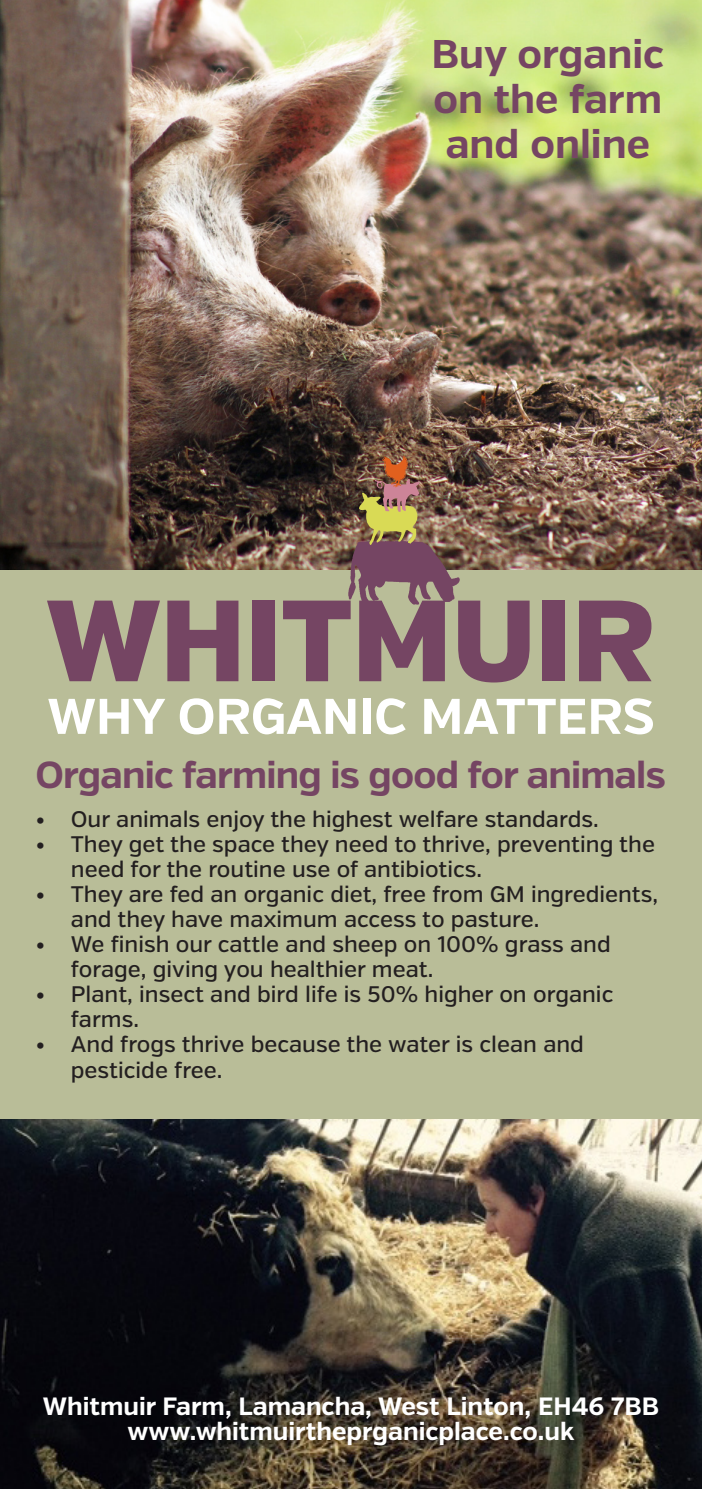
<style>
.page{position:relative;width:702px;height:1489px;background:#fff}
.page>*{position:absolute;margin:0;border:0;box-sizing:border-box;transform-origin:0 0}
.t1{font:900 115.25px "Verb";color:#754563}
.subtitle{font:700 50px "Verb";color:#fff}
.verbtext{font:700 40px/45px "Verb";color:#754563;text-align:center}
.subtitle-2{font:700 37.5px "Verb";letter-spacing:-.02em;color:#754563}
.boldtext{font:700 25px "Verb";color:#fff}
.text{font:500 22.5px/25px "Verb";color:#231f20}
</style>
<div class="page">
<img style="left:0;top:1119px;width:702px;height:369px">
<div style="left:0;top:562px;width:702px;height:557px;background:#b9bd98"></div>
<img style="left:0;top:0;width:702px;height:570px">
<img style="left:325px;top:530px;width:148px;height:76px">
<img style="left:350px;top:489px;width:75px;height:64px">
<img style="left:368px;top:471px;width:62px;height:46px">
<img style="left:378px;top:454px;width:34px;height:33px">
<p class="verbtext" style="left:431px;top:33px;width:234px">Buy organic on the farm and online</p>
<p class="t1" style="left:46px;top:570px;width:609px">WHITMUIR</p>
<p class="subtitle" style="left:47px;top:686px;width:608px">WHY ORGANIC MATTERS</p>
<p class="subtitle-2" style="left:35px;top:752px;width:631px">Organic farming is good for animals</p>
<p class="text" style="left:35px;top:807px;width:564px">• Our animals enjoy the highest welfare standards.</p>
<p class="text" style="left:71px;top:832px;width:585px;text-indent:-35px">• They get the space they need to thrive, preventing the need for the routine use of antibiotics.</p>
<p class="text" style="left:71px;top:882px;width:589px;text-indent:-35px">• They are fed an organic diet, free from GM ingredients, and they have maximum access to pasture.</p>
<p class="text" style="left:71px;top:932px;width:541px;text-indent:-35px">• We finish our cattle and sheep on 100% grass and forage, giving you healthier meat.</p>
<p class="text" style="left:71px;top:982px;width:544px;text-indent:-35px">• Plant, insect and bird life is 50% higher on organic farms.</p>
<p class="text" style="left:71px;top:1032px;width:514px;text-indent:-35px">• And frogs thrive because the water is clean and pesticide free.</p>
<p class="boldtext" style="left:43px;top:1390px;width:617px">Whitmuir Farm, Lamancha, West Linton, EH46 7BB</p>
<p class="boldtext" style="left:128px;top:1415px;width:448px">www.whitmuirtheprganicplace.co.uk</p>
</div>
